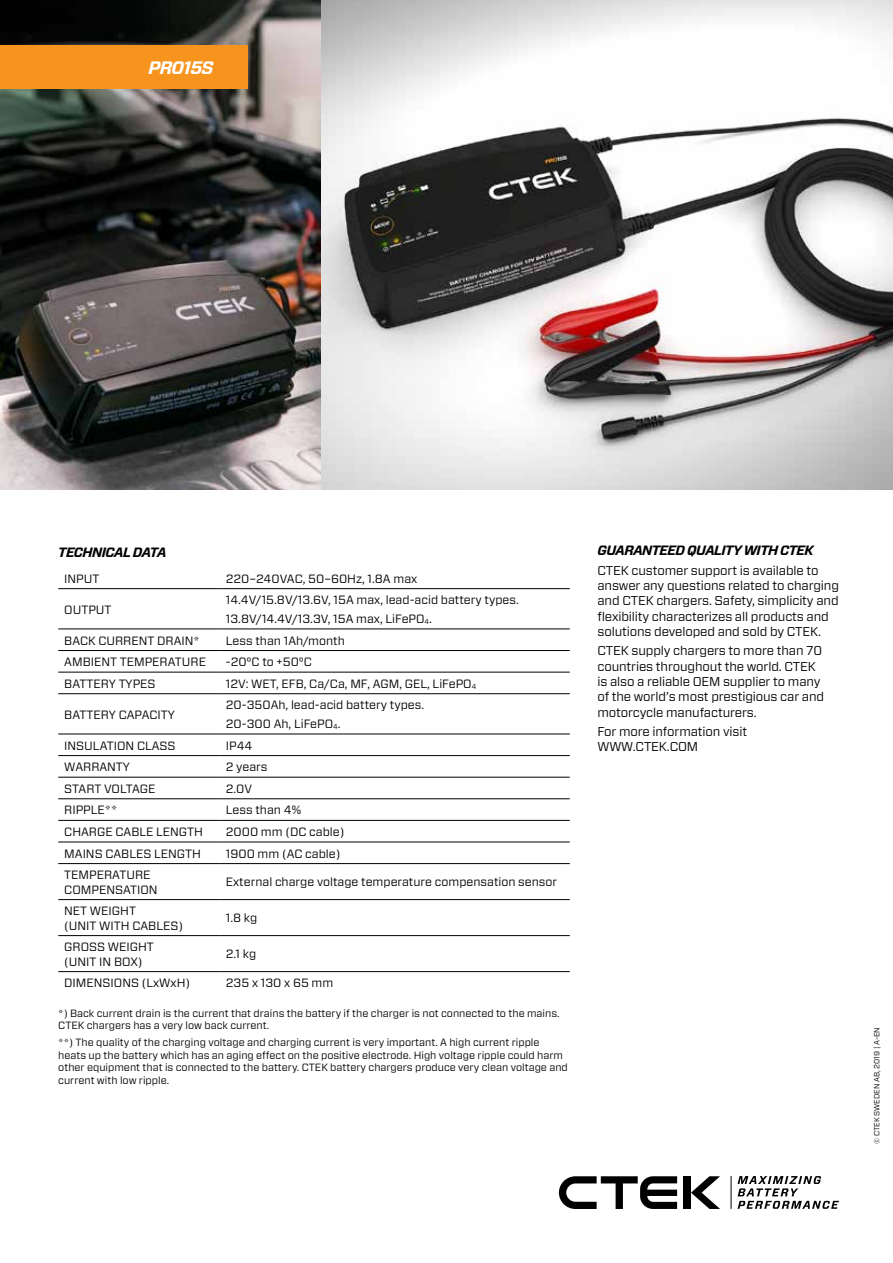
<style>
.page{position:relative;width:893px;height:1263px;background:#fff}
.page>*{position:absolute;margin:0;border:0;box-sizing:border-box;transform-origin:0 0}
.t1{font:italic 700 18px "Forza";letter-spacing:-.04em;color:#fff}
.t2{font:italic 700 13.5px "Forza";letter-spacing:-.04em;color:#000}
.t3{font:12.75px/15.3px "Forza";letter-spacing:-.01em;color:#000}
.t4{font:12px/14.4px "Forza";color:#000}
.t5{font:10.5px/12.6px "Forza";color:#000}
.t6{font:7.5px "Forza";color:#000}
</style>
<div class="page">
<img style="left:0;top:0;width:321px;height:489px">
<svg style="left:321px;top:0;width:572px;height:489px"></svg>
<div style="left:684px;top:1176px;width:7px;height:33px;background:#000"></div>
<svg style="left:691px;top:1176px;width:29px;height:33px"></svg>
<svg style="left:559px;top:1176px;width:118px;height:33px"></svg>
<svg style="left:738px;top:1176px;width:101px;height:33px"></svg>
<hr style="left:731px;top:1176px;width:1px;height:33px;background:#000">
<div style="left:0;top:45px;width:248px;height:44px;background:#f7941e"></div>
<hr style="left:58px;top:588px;width:162px;height:1px;background:#000">
<hr style="left:220px;top:588px;width:350px;height:1px;background:#000">
<hr style="left:58px;top:628px;width:162px;height:1px;background:#000">
<hr style="left:220px;top:628px;width:350px;height:1px;background:#000">
<hr style="left:58px;top:650px;width:162px;height:1px;background:#000">
<hr style="left:220px;top:650px;width:350px;height:1px;background:#000">
<hr style="left:58px;top:672px;width:162px;height:1px;background:#000">
<hr style="left:220px;top:672px;width:350px;height:1px;background:#000">
<hr style="left:58px;top:693px;width:162px;height:1px;background:#000">
<hr style="left:220px;top:693px;width:350px;height:1px;background:#000">
<hr style="left:58px;top:734px;width:162px;height:1px;background:#000">
<hr style="left:220px;top:734px;width:350px;height:1px;background:#000">
<hr style="left:58px;top:755px;width:162px;height:1px;background:#000">
<hr style="left:220px;top:755px;width:350px;height:1px;background:#000">
<hr style="left:58px;top:777px;width:162px;height:1px;background:#000">
<hr style="left:220px;top:777px;width:350px;height:1px;background:#000">
<hr style="left:58px;top:798px;width:162px;height:1px;background:#000">
<hr style="left:220px;top:798px;width:350px;height:1px;background:#000">
<hr style="left:58px;top:820px;width:162px;height:1px;background:#000">
<hr style="left:220px;top:820px;width:350px;height:1px;background:#000">
<hr style="left:58px;top:842px;width:162px;height:1px;background:#000">
<hr style="left:220px;top:842px;width:350px;height:1px;background:#000">
<hr style="left:58px;top:863px;width:162px;height:1px;background:#000">
<hr style="left:220px;top:863px;width:350px;height:1px;background:#000">
<hr style="left:58px;top:899px;width:162px;height:1px;background:#000">
<hr style="left:220px;top:899px;width:350px;height:1px;background:#000">
<hr style="left:58px;top:935px;width:162px;height:1px;background:#000">
<hr style="left:220px;top:935px;width:350px;height:1px;background:#000">
<hr style="left:58px;top:971px;width:162px;height:1px;background:#000">
<hr style="left:220px;top:971px;width:350px;height:1px;background:#000">
<h1 class="t1" style="left:149px;top:56px;width:67px">PRO15S</h1>
<p class="t2" style="left:597px;top:541px;width:218px">GUARANTEED QUALITY WITH CTEK</p>
<p class="t3" style="left:597px;top:562px;width:243px">CTEK customer support is available to answer any questions related to charging and CTEK chargers. Safety, simplicity and flexibility characterizes all products and solutions developed and sold by CTEK.</p>
<p class="t3" style="left:597px;top:643px;width:228px">CTEK supply chargers to more than 70 countries throughout the world. CTEK is also a reliable OEM supplier to many of the world’s most prestigious car and motorcycle manufacturers.</p>
<p class="t3" style="left:597px;top:724px;width:151px">For more information visit<br>WWW.CTEK.COM</p>
<p class="t2" style="left:58px;top:543px;width:110px">TECHNICAL DATA</p>
<p class="t4" style="left:64px;top:571px;width:37px">INPUT</p>
<p class="t4" style="left:226px;top:571px;width:193px">220–240VAC, 50–60Hz, 1.8A max</p>
<p class="t4" style="left:64px;top:602px;width:49px">OUTPUT</p>
<p class="t4" style="left:226px;top:591px;width:295px;line-height:18.6px">14.4V/15.8V/13.6V, 15A max, lead-acid battery types.<br>13.8V/14.4V/13.3V, 15A max, LiFePO<sub>4</sub>.</p>
<p class="t4" style="left:64px;top:633px;width:137px">BACK CURRENT DRAIN*</p>
<p class="t4" style="left:226px;top:633px;width:121px">Less than 1Ah/month</p>
<p class="t4" style="left:64px;top:654px;width:143px">AMBIENT TEMPERATURE</p>
<p class="t4" style="left:226px;top:654px;width:88px">-20°C to +50°C</p>
<p class="t4" style="left:64px;top:676px;width:93px">BATTERY TYPES</p>
<p class="t4" style="left:226px;top:676px;width:252px">12V: WET, EFB, Ca/Ca, MF, AGM, GEL, LiFePO<sub>4</sub></p>
<p class="t4" style="left:64px;top:707px;width:112px">BATTERY CAPACITY</p>
<p class="t4" style="left:226px;top:696px;width:200px;line-height:18.6px">20-350Ah, lead-acid battery types.<br>20-300 Ah, LiFePO<sub>4</sub>.</p>
<p class="t4" style="left:64px;top:738px;width:113px">INSULATION CLASS</p>
<p class="t4" style="left:226px;top:738px;width:28px">IP44</p>
<p class="t4" style="left:64px;top:760px;width:67px">WARRANTY</p>
<p class="t4" style="left:226px;top:760px;width:43px">2 years</p>
<p class="t4" style="left:64px;top:781px;width:93px">START VOLTAGE</p>
<p class="t4" style="left:226px;top:781px;width:28px">2.0V</p>
<p class="t4" style="left:64px;top:803px;width:55px">RIPPLE**</p>
<p class="t4" style="left:226px;top:803px;width:77px">Less than 4%</p>
<p class="t4" style="left:64px;top:824px;width:140px">CHARGE CABLE LENGTH</p>
<p class="t4" style="left:226px;top:824px;width:120px">2000 mm (DC cable)</p>
<p class="t4" style="left:64px;top:846px;width:138px">MAINS CABLES LENGTH</p>
<p class="t4" style="left:226px;top:846px;width:116px">1900 mm (AC cable)</p>
<p class="t4" style="left:64px;top:868px;width:95px">TEMPERATURE<br>COMPENSATION</p>
<p class="t4" style="left:226px;top:875px;width:333px">External charge voltage temperature compensation sensor</p>
<p class="t4" style="left:64px;top:904px;width:120px">NET WEIGHT<br>(UNIT WITH CABLES)</p>
<p class="t4" style="left:226px;top:911px;width:33px">1.8 kg</p>
<p class="t4" style="left:64px;top:940px;width:91px">GROSS WEIGHT (UNIT IN BOX)</p>
<p class="t4" style="left:226px;top:947px;width:32px">2.1 kg</p>
<p class="t4" style="left:64px;top:976px;width:127px">DIMENSIONS (LxWxH)</p>
<p class="t4" style="left:226px;top:976px;width:109px">235 x 130 x 65 mm</p>
<p class="t5" style="left:58px;top:1007px;width:503px">*) Back current drain is the current that drains the battery if the charger is not connected to the mains.<br>CTEK chargers has a very low back current.</p>
<p class="t5" style="left:58px;top:1036px;width:511px">**) The quality of the charging voltage and charging current is very important. A high current ripple heats up the battery which has an aging effect on the positive electrode. High voltage ripple could harm other equipment that is connected to the battery. CTEK battery chargers produce very clean voltage and current with low ripple.</p>
<p class="t6" style="left:872px;top:1144px;width:118px;rotate:-90deg">© CTEK SWEDEN AB, 2019 | A-EN</p>
</div>
